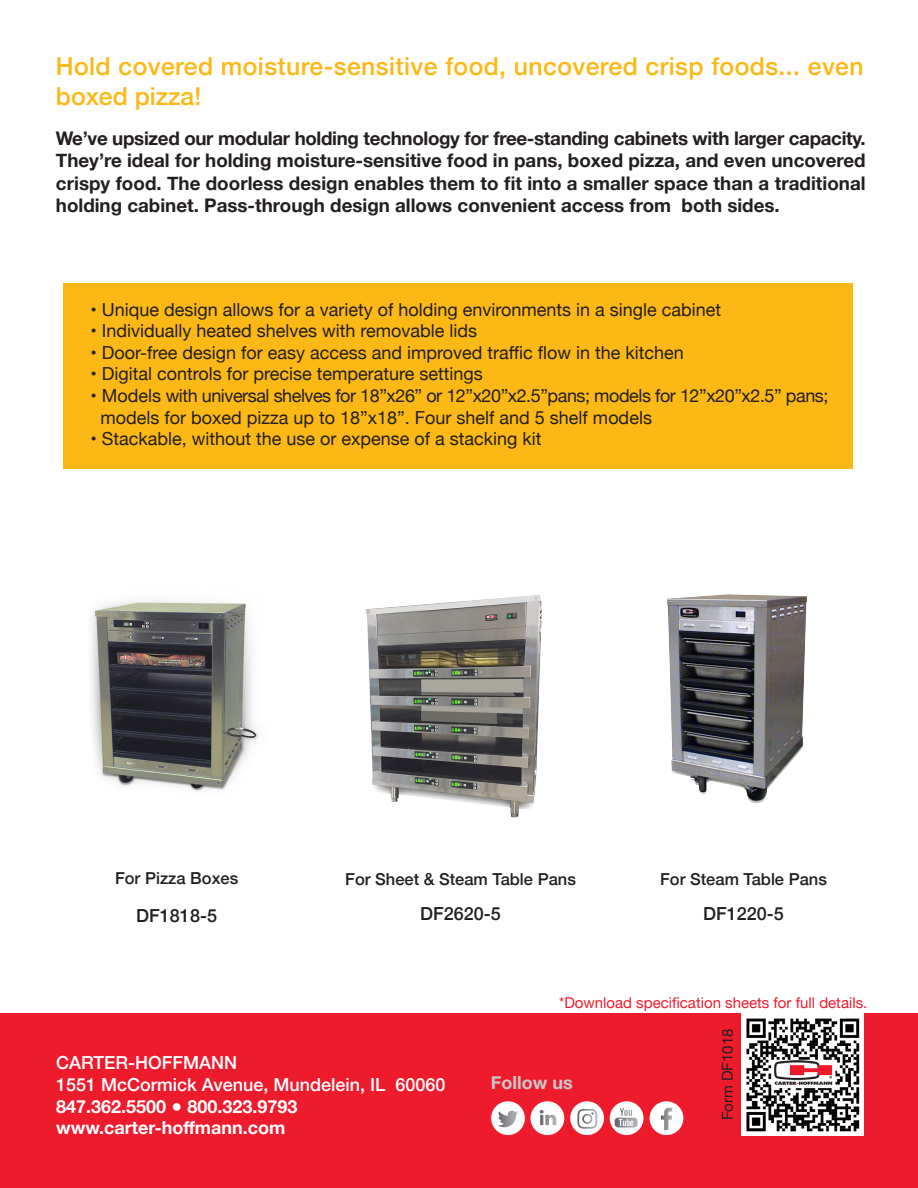
<style>
.page{position:relative;width:918px;height:1188px;background:#fff}
.page>*{position:absolute;margin:0;border:0;box-sizing:border-box;transform-origin:0 0}
.t1{font:500 24.75px/29.7px "Helvetica Neue";letter-spacing:.015em;color:#fcb814}
.t2{font:700 18.75px/22.5px "Helvetica Neue";letter-spacing:-.015em;color:#231f20;text-align:justify}
.t3{font:18px "Helvetica Neue";color:#231f20}
.t4{font:18px "Helvetica Neue";letter-spacing:-.025em;color:#231f20}
.t5{font:500 18px "Helvetica Neue";color:#fff}
.t6{font:700 18px "Helvetica Neue";color:#fff}
.t7{font:500 18px "Helvetica Neue";color:#231f20}
.t8{font:700 18px "Helvetica Neue";color:#c7c8ca}
.t9{font:500 16.5px "Helvetica Neue";color:#231f20}
.t10{font:15px "Helvetica Neue";color:#ee1b2d}
.t11{font:15px "Helvetica Neue";color:#231f20}
</style>
<div class="page">
<div style="left:0;top:1014px;width:918px;height:174px;background:#ee1b2d"></div>
<div style="left:63px;top:284px;width:790px;height:185px;background:#fcb814"></div>
<img style="left:742px;top:1014px;width:122px;height:121px">
<img style="left:366px;top:595px;width:176px;height:223px">
<img style="left:667px;top:594px;width:140px;height:210px">
<img style="left:91px;top:600px;width:168px;height:191px">
<div style="left:530px;top:1101px;width:34px;height:34px;background:#fff;border-radius:50%"></div>
<svg style="left:540px;top:1110px;width:16px;height:15px"></svg>
<div style="left:570px;top:1101px;width:34px;height:34px;background:#fff;border-radius:50%"></div>
<svg style="left:577px;top:1109px;width:20px;height:20px"></svg>
<svg style="left:610px;top:1101px;width:34px;height:34px"></svg>
<svg style="left:615px;top:1108px;width:23px;height:19px"></svg>
<div style="left:491px;top:1101px;width:34px;height:34px;background:#fff;border-radius:50%"></div>
<svg style="left:498px;top:1111px;width:20px;height:16px"></svg>
<div style="left:650px;top:1101px;width:33px;height:34px;background:#fff;border-radius:50%"></div>
<svg style="left:661px;top:1108px;width:11px;height:22px"></svg>
<p class="t1" style="left:56px;top:50px;width:809px">Hold covered moisture-sensitive food, uncovered crisp foods... even boxed pizza!</p>
<p class="t2" style="left:56px;top:127px;width:811px">We’ve upsized our modular holding technology for free-standing cabinets with larger capacity.</p>
<p class="t2" style="left:56px;top:150px;width:811px">They’re ideal for holding moisture-sensitive food in pans, boxed pizza, and even uncovered crispy food. The doorless design enables them to fit into a smaller space than a traditional holding cabinet. Pass-through design allows convenient access from both sides.</p>
<p class="t3" style="left:91px;top:296px;width:632px">• Unique design allows for a variety of holding environments in a single cabinet</p>
<p class="t3" style="left:91px;top:318px;width:388px">• Individually heated shelves with removable lids</p>
<p class="t3" style="left:91px;top:339px;width:595px">• Door-free design for easy access and improved traffic flow in the kitchen</p>
<p class="t3" style="left:91px;top:361px;width:394px">• Digital controls for precise temperature settings</p>
<p class="t4" style="left:91px;top:383px;width:739px">• Models with universal shelves for 18”x26” or 12”x20”x2.5”pans; models for 12”x20”x2.5” pans;</p>
<p class="t3" style="left:101px;top:404px;width:553px">models for boxed pizza up to 18”x18”. Four shelf and 5 shelf models</p>
<p class="t3" style="left:91px;top:426px;width:453px">• Stackable, without the use or expense of a stacking kit</p>
<p class="t9" style="left:115px;top:865px;width:125px">For Pizza Boxes</p>
<p class="t7" style="left:136px;top:901px;width:82px">DF1818-5</p>
<p class="t9" style="left:345px;top:866px;width:232px">For Sheet &amp; Steam Table Pans</p>
<p class="t7" style="left:420px;top:899px;width:82px">DF2620-5</p>
<p class="t7" style="left:703px;top:899px;width:82px">DF1220-5</p>
<p class="t9" style="left:660px;top:866px;width:168px">For Steam Table Pans</p>
<p class="t5" style="left:56px;top:1048px;width:183px">CARTER-HOFFMANN</p>
<p class="t5" style="left:56px;top:1070px;width:391px">1551 McCormick Avenue, Mundelein, IL 60060</p>
<p class="t6" style="left:56px;top:1092px;width:243px">847.362.5500 ● 800.323.9793</p>
<p class="t6" style="left:56px;top:1114px;width:231px">www.carter-hoffmann.com</p>
<p class="t10" style="left:559px;top:991px;width:310px">*Download specification sheets for full details.</p>
<p class="t11" style="left:717px;top:1120px;width:93px;rotate:-90deg">Form DF1018</p>
<p class="t8" style="left:491px;top:1069px;width:83px">Follow us</p>
</div>
